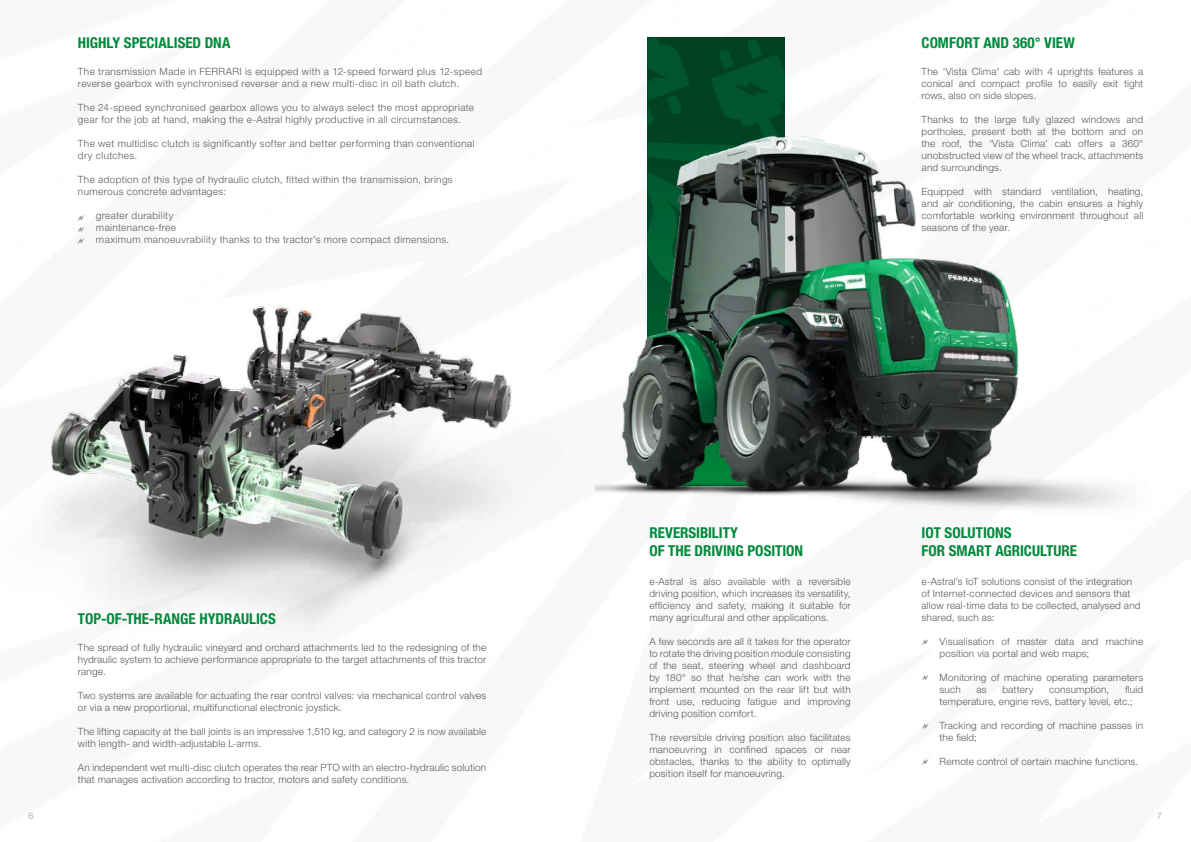
<style>
.page{position:relative;width:1191px;height:842px;background:#fff}
.page>*{position:absolute;margin:0;border:0;box-sizing:border-box;transform-origin:0 0}
.t1{font:700 condensed 15px/18px "Helvetica Neue LT Std";color:#008a3b}
.t2{font:300 10px/12px "Helvetica Neue LT Std";letter-spacing:.015em;color:#5b5b5f}
.t3{font:300 10px/12px "Helvetica Neue LT Std";letter-spacing:.035em;color:#5b5b5f}
.t4{font:300 9px "Helvetica Neue LT Std";color:#9d9d9c}
</style>
<div class="page">
<svg style="left:647px;top:37px;width:137px;height:67px"></svg>
<img style="left:595px;top:104px;width:529px;height:406px">
<img style="left:50px;top:306px;width:467px;height:324px">
<svg style="left:77px;top:215px;width:7px;height:29px"></svg>
<svg style="left:922px;top:639px;width:6px;height:6px"></svg>
<svg style="left:922px;top:675px;width:6px;height:6px"></svg>
<svg style="left:921px;top:723px;width:7px;height:7px"></svg>
<svg style="left:922px;top:759px;width:6px;height:6px"></svg>
<h1 class="t1" style="left:78px;top:34px;width:154px">HIGHLY SPECIALISED DNA</h1>
<p class="t3" style="left:78px;top:66px;width:406px">The transmission Made in FERRARI is equipped with a 12-speed forward plus 12-speed reverse gearbox with synchronised reverser and a new multi-disc in oil bath clutch.</p>
<p class="t3" style="left:78px;top:102px;width:398px">The 24-speed synchronised gearbox allows you to always select the most appropriate gear for the job at hand, making the e-Astral highly productive in all circumstances.</p>
<p class="t3" style="left:78px;top:138px;width:398px">The wet multidisc clutch is significantly softer and better performing than conventional dry clutches.</p>
<p class="t3" style="left:78px;top:174px;width:376px">The adoption of this type of hydraulic clutch, fitted within the transmission, brings numerous concrete advantages:</p>
<p class="t3" style="left:96px;top:210px;width:355px">greater durability<br>maintenance-free<br>maximum manoeuvrability thanks to the tractor’s more compact dimensions.</p>
<h1 class="t1" style="left:78px;top:610px;width:199px">TOP-OF-THE-RANGE HYDRAULICS</h1>
<p class="t2" style="left:78px;top:642px;width:410px;text-align:justify">The spread of fully hydraulic vineyard and orchard attachments led to the redesigning of the hydraulic system to achieve performance appropriate to the target attachments of this tractor range.</p>
<p class="t2" style="left:78px;top:690px;width:410px">Two systems are available for actuating the rear control valves: via mechanical control valves or via a new proportional, multifunctional electronic joystick.</p>
<p class="t2" style="left:78px;top:726px;width:410px">The lifting capacity at the ball joints is an impressive 1,510 kg, and category 2 is now available with length- and width-adjustable L-arms.</p>
<p class="t2" style="left:78px;top:762px;width:410px">An independent wet multi-disc clutch operates the rear PTO with an electro-hydraulic solution that manages activation according to tractor, motors and safety conditions.</p>
<h1 class="t1" style="left:921px;top:34px;width:155px">COMFORT AND 360° VIEW</h1>
<p class="t2" style="left:921px;top:66px;width:223px;text-align:justify">The ‘Vista Clima’ cab with 4 uprights features a conical and compact profile to easily exit tight rows, also on side slopes.</p>
<p class="t2" style="left:921px;top:114px;width:223px;text-align:justify">Thanks to the large fully glazed windows and portholes, present both at the bottom and on the roof, the ‘Vista Clima’ cab offers a 360° unobstructed view of the wheel track, attachments and surroundings.</p>
<p class="t2" style="left:921px;top:186px;width:223px;text-align:justify">Equipped with standard ventilation, heating, and air conditioning, the cabin ensures a highly comfortable working environment throughout all seasons of the year.</p>
<h1 class="t1" style="left:649px;top:523px;width:155px">REVERSIBILITY<br>OF THE DRIVING POSITION</h1>
<p class="t2" style="left:649px;top:575px;width:203px;text-align:justify">e-Astral is also available with a reversible driving position, which increases its versatility, efficiency and safety, making it suitable for many agricultural and other applications.</p>
<p class="t2" style="left:649px;top:635px;width:203px;text-align:justify">A few seconds are all it takes for the operator to rotate the driving position module consisting of the seat, steering wheel and dashboard by 180° so that he/she can work with the implement mounted on the rear lift but with front use, reducing fatigue and improving driving position comfort.</p>
<p class="t2" style="left:649px;top:731px;width:203px;text-align:justify">The reversible driving position also facilitates manoeuvring in confined spaces or near obstacles, thanks to the ability to optimally position itself for manoeuvring.</p>
<h1 class="t1" style="left:921px;top:523px;width:157px">IOT SOLUTIONS<br>FOR SMART AGRICULTURE</h1>
<p class="t2" style="left:921px;top:575px;width:220px">e-Astral’s IoT solutions consist of the integration of Internet-connected devices and sensors that allow real-time data to be collected, analysed and shared, such as:</p>
<p class="t2" style="left:939px;top:635px;width:205px">Visualisation of master data and machine position via portal and web maps;</p>
<p class="t2" style="left:939px;top:671px;width:205px">Monitoring of machine operating parameters such</p>
<p class="t2" style="left:939px;top:683px;width:205px;text-indent:185px">fluid temperature, engine revs, battery level, etc.;</p>
<p class="t2" style="left:939px;top:719px;width:205px">Tracking and recording of machine passes in the field;</p>
<p class="t2" style="left:939px;top:755px;width:200px">Remote control of certain machine functions.</p>
<p class="t2" style="left:976px;top:683px;width:12px">as</p>
<p class="t2" style="left:1002px;top:683px;width:32px">battery</p>
<p class="t2" style="left:1049px;top:683px;width:62px">consumption,</p>
<p class="t4" style="left:28px;top:810px;width:7px">6</p>
<p class="t4" style="left:1157px;top:810px;width:7px">7</p>
</div>
